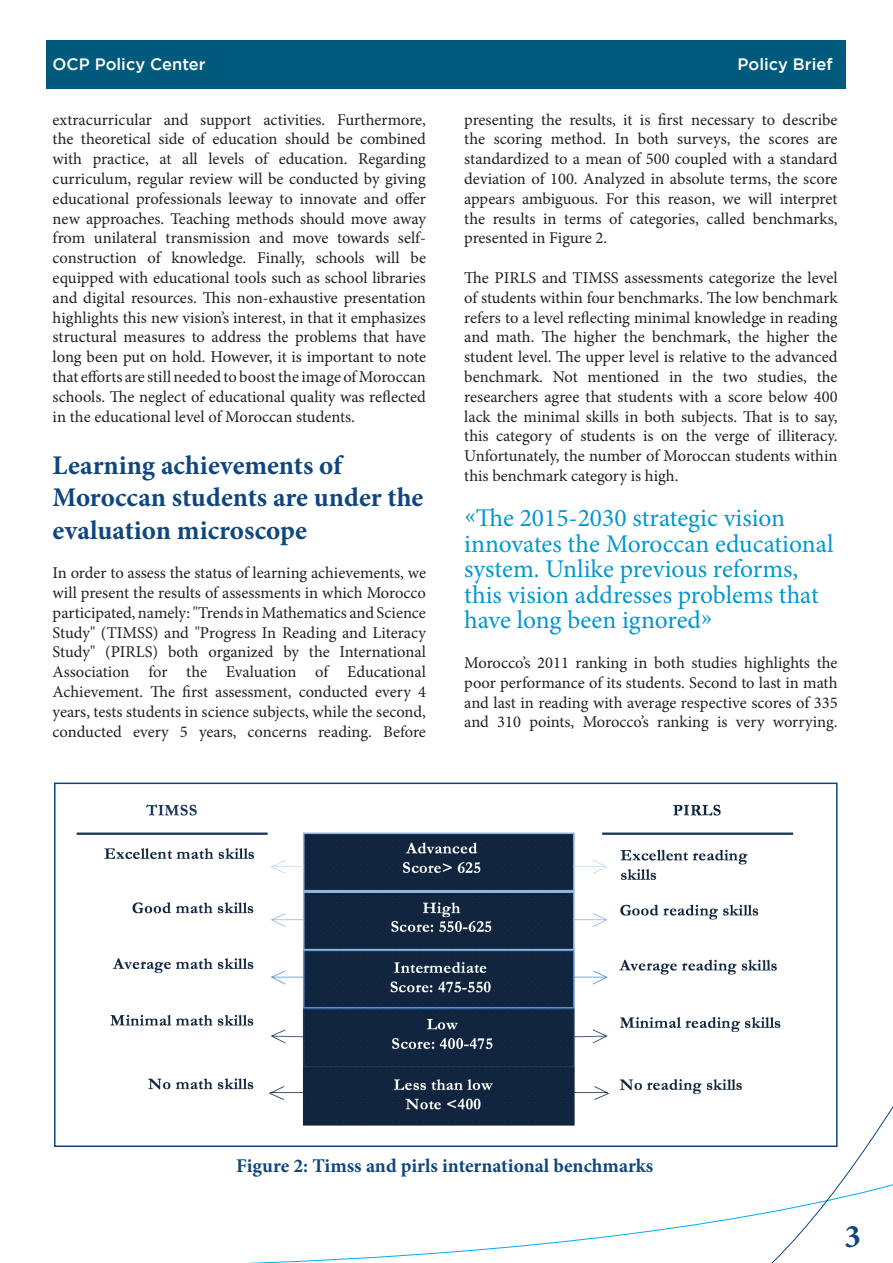
<style>
.page{position:relative;width:893px;height:1263px;background:#fff}
.page>*{position:absolute;margin:0;border:0;box-sizing:border-box;transform-origin:0 0}
.t1{font:700 33px "Minion Pro";color:#0f467f}
.Titre{font:700 27px/32.4px "Minion Pro";color:#0f467f}
.Sitations{font:25.5px/25.5px "Minion Pro";color:#0097cf}
.Titre-2{font:700 19.5px "Minion Pro";color:#0f467f}
.Texte{font:16.5px/19.8px "Minion Pro";color:#231f20;text-align:justify}
.Format_libre{font:500 16.5px "Gotham";color:#fff}
</style>
<div class="page">
<div style="left:46px;top:40px;width:799px;height:49px;background:#005a7c"></div>
<img style="left:76px;top:804px;width:718px;height:288px">
<svg style="left:246px;top:1092px;width:419px;height:171px"></svg>
<svg style="left:665px;top:918px;width:228px;height:345px"></svg>
<div style="left:54px;top:782px;width:784px;height:365px;border:2px solid #0f467f"></div>
<p class="Format_libre" style="left:53px;top:55px;width:155px">OCP Policy Center</p>
<p class="Format_libre" style="left:738px;top:55px;width:96px">Policy Brief</p>
<p class="Texte" style="left:53px;top:109px;width:375px">extracurricular and support activities. Furthermore, the theoretical side of education should be combined with practice, at all levels of education. Regarding curriculum, regular review will be conducted by giving educational professionals leeway to innovate and offer new approaches. Teaching methods should move away from unilateral transmission and move towards self&shy;construction of knowledge. Finally, schools will be equipped with educational tools such as school libraries and digital resources. This non-exhaustive presentation highlights this new vision’s interest, in that it emphasizes structural measures to address the problems that have long been put on hold. However, it is important to note that efforts are still needed to boost the image of Moroccan schools. The neglect of educational quality was reflected in the educational level of Moroccan students.</p>
<p class="Titre" style="left:53px;top:449px;width:372px">Learning achievements of<br>Moroccan students are under the evaluation microscope</p>
<p class="Texte" style="left:53px;top:563px;width:375px">In order to assess the status of learning achievements, we will present the results of assessments in which Morocco participated, namely: "Trends in Mathematics and Science Study" (TIMSS) and "Progress In Reading and Literacy Study" (PIRLS) both organized by the International Association for the Evaluation of Educational Achievement. The first assessment, conducted every 4 years, tests students in science subjects, while the second, conducted every 5 years, concerns reading. Before</p>
<p class="Texte" style="left:464px;top:109px;width:375px">presenting the results, it is first necessary to describe the scoring method. In both surveys, the scores are standardized to a mean of 500 coupled with a standard deviation of 100. Analyzed in absolute terms, the score appears ambiguous. For this reason, we will interpret the results in terms of categories, called benchmarks, presented in Figure 2.</p>
<p class="Texte" style="left:464px;top:268px;width:375px">The PIRLS and TIMSS assessments categorize the level of students within four benchmarks. The low benchmark refers to a level reflecting minimal knowledge in reading and math. The higher the benchmark, the higher the student level. The upper level is relative to the advanced benchmark. Not mentioned in the two studies, the researchers agree that students with a score below 400 lack the minimal skills in both subjects. That is to say, this category of students is on the verge of illiteracy.<br>Unfortunately, the number of Moroccan students within this benchmark category is high.</p>
<p class="Sitations" style="left:464px;top:505px;width:371px">«The 2015-2030 strategic vision innovates the Moroccan educational system. Unlike previous reforms, this vision addresses problems that have long been ignored»</p>
<p class="Texte" style="left:464px;top:653px;width:375px">Morocco’s 2011 ranking in both studies highlights the poor performance of its students. Second to last in math and last in reading with average respective scores of 335 and 310 points, Morocco’s ranking is very worrying.</p>
<p class="Titre-2" style="left:236px;top:1152px;width:419px">Figure 2: Timss and pirls international benchmarks</p>
<p class="t1" style="left:844px;top:1213px;width:18px">3</p>
</div>
